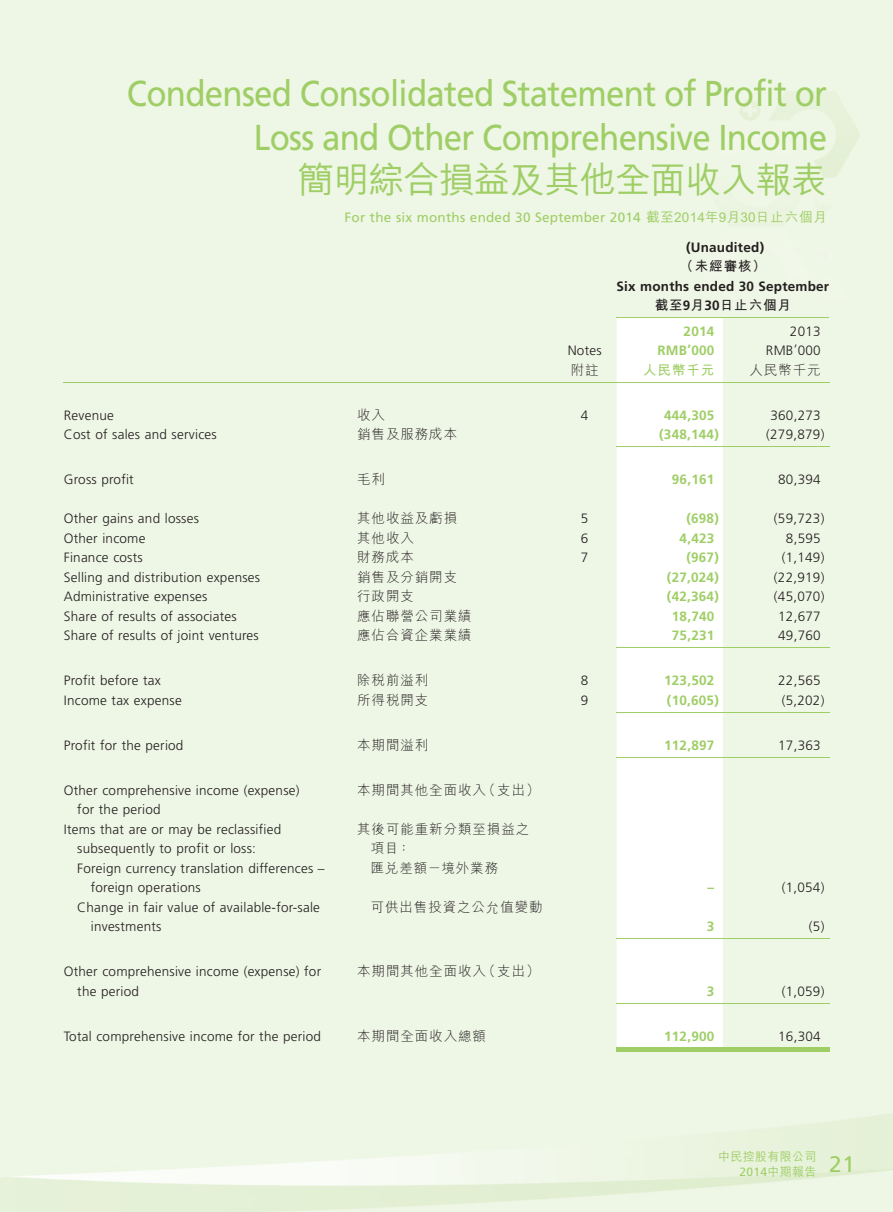
<style>
.page{position:relative;width:893px;height:1212px;background:#eef6e5}
.page>*{position:absolute;margin:0;border:0;box-sizing:border-box;transform-origin:0 0}
.t1{font:36px/43.5px "Frutiger LT Std";letter-spacing:-.02em;color:#9fce66;text-align:right;scale:.92 1}
.t2{font:36px "M Hei HK Medium E Ten B5 H";letter-spacing:-.02em;color:#9fce66}
.t3{font:22.5px "Frutiger LT Std";color:#9fce66}
.t4{font:300 13.5px/19.5px "Frutiger LT Std";letter-spacing:.02em;color:#231f20}
.t5{font:13.5px/19.5px "M Hei HK Light E Ten B5 H";letter-spacing:.07em;color:#231f20}
.t6{font:700 13.5px "Frutiger LT Std";letter-spacing:.02em;color:#9fce66}
.t7{font:13.5px "Frutiger LT Std";letter-spacing:.02em;color:#9fce66}
.t8{font:700 13.5px "Frutiger LT Std";letter-spacing:.015em;color:#231f20}
.t9{font:13.5px "M Hei HK Bold E Ten B5 H";letter-spacing:.07em;color:#231f20}
.t10{font:13.5px "M Hei HK Bold E Ten B5 H";letter-spacing:.07em;color:#9fce66}
.t11{font:12px "M Hei HK Medium E Ten B5 H";letter-spacing:.03em;color:#9fce66}
.t12{font:12px "Frutiger LT Std";color:#9fce66}
.s1{font-family:"M Hei HK Medium E Ten B5 H"}
.s2{font-family:"Frutiger LT Std";font-weight:700}
</style>
<div class="page">
<img style="left:0;top:1113px;width:893px;height:99px">
<div style="left:617px;top:318px;width:106px;height:729px;background:#fff"></div>
<hr style="left:617px;top:317px;width:212px;height:1px;background:#9fce66">
<hr style="left:64px;top:382px;width:293px;height:1px;background:#9fce66">
<hr style="left:357px;top:382px;width:196px;height:1px;background:#9fce66">
<hr style="left:553px;top:382px;width:64px;height:1px;background:#9fce66">
<hr style="left:617px;top:382px;width:106px;height:1px;background:#9fce66">
<hr style="left:723px;top:382px;width:106px;height:1px;background:#9fce66">
<hr style="left:617px;top:446px;width:106px;height:1px;background:#9fce66">
<hr style="left:723px;top:446px;width:106px;height:1px;background:#9fce66">
<hr style="left:617px;top:647px;width:106px;height:1px;background:#9fce66">
<hr style="left:723px;top:647px;width:106px;height:1px;background:#9fce66">
<hr style="left:617px;top:712px;width:106px;height:1px;background:#9fce66">
<hr style="left:723px;top:712px;width:106px;height:1px;background:#9fce66">
<hr style="left:617px;top:757px;width:106px;height:1px;background:#9fce66">
<hr style="left:723px;top:757px;width:106px;height:1px;background:#9fce66">
<hr style="left:617px;top:938px;width:106px;height:1px;background:#9fce66">
<hr style="left:723px;top:938px;width:106px;height:1px;background:#9fce66">
<hr style="left:617px;top:1003px;width:106px;height:1px;background:#9fce66">
<hr style="left:723px;top:1003px;width:106px;height:1px;background:#9fce66">
<hr style="left:617px;top:1047px;width:106px;height:4px;background:#9fce66">
<hr style="left:723px;top:1047px;width:106px;height:4px;background:#9fce66">
<h1 class="t1" style="left:127px;top:74px;width:763px">Condensed Consolidated Statement of Profit or<br>Loss and Other Comprehensive Income</h1>
<h1 class="t2" style="left:298px;top:166px;width:530px">簡明綜合損益及其他全面收入報表</h1>
<p class="t7" style="left:345px;top:211px;width:484px">For the six months ended 30 September 2014 <span class="s1">截至2014年9月30日止六個月</span></p>
<p class="t8" style="left:686px;top:240px;width:80px">(Unaudited)</p>
<p class="t9" style="left:680px;top:261px;width:88px">（未經審核）</p>
<p class="t8" style="left:617px;top:279px;width:214px">Six months ended 30 September</p>
<p class="t9" style="left:655px;top:300px;width:138px">截至<span class="s2">9</span>月<span class="s2">30</span>日止六個月</p>
<p class="t6" style="left:684px;top:324px;width:32px">2014</p>
<p class="t4" style="left:790px;top:322px;width:32px">2013</p>
<p class="t4" style="left:568px;top:341px;width:35px">Notes</p>
<p class="t6" style="left:657px;top:344px;width:58px">RMB’000</p>
<p class="t4" style="left:766px;top:341px;width:56px">RMB’000</p>
<p class="t5" style="left:571px;top:362px;width:29px">附註</p>
<p class="t10" style="left:643px;top:364px;width:73px">人民幣千元</p>
<p class="t5" style="left:749px;top:362px;width:73px">人民幣千元</p>
<p class="t4" style="left:64px;top:406px;width:52px">Revenue</p>
<p class="t5" style="left:357px;top:407px;width:29px">收入</p>
<p class="t4" style="left:581px;top:406px;width:9px">4</p>
<p class="t6" style="left:664px;top:408px;width:52px">444,305</p>
<p class="t4" style="left:770px;top:406px;width:52px">360,273</p>
<p class="t4" style="left:64px;top:425px;width:155px">Cost of sales and services</p>
<p class="t5" style="left:357px;top:426px;width:101px">銷售及服務成本</p>
<p class="t6" style="left:659px;top:428px;width:61px">(348,144)</p>
<p class="t4" style="left:766px;top:425px;width:60px">(279,879)</p>
<p class="t4" style="left:64px;top:470px;width:72px">Gross profit</p>
<p class="t5" style="left:357px;top:471px;width:29px">毛利</p>
<p class="t6" style="left:672px;top:473px;width:44px">96,161</p>
<p class="t4" style="left:778px;top:470px;width:44px">80,394</p>
<p class="t4" style="left:64px;top:509px;width:137px">Other gains and losses</p>
<p class="t5" style="left:357px;top:510px;width:101px">其他收益及虧損</p>
<p class="t4" style="left:581px;top:509px;width:9px">5</p>
<p class="t6" style="left:686px;top:512px;width:34px">(698)</p>
<p class="t4" style="left:774px;top:509px;width:52px">(59,723)</p>
<p class="t4" style="left:64px;top:529px;width:83px">Other income</p>
<p class="t5" style="left:357px;top:530px;width:58px">其他收入</p>
<p class="t4" style="left:581px;top:529px;width:9px">6</p>
<p class="t6" style="left:680px;top:531px;width:36px">4,423</p>
<p class="t4" style="left:786px;top:529px;width:36px">8,595</p>
<p class="t4" style="left:64px;top:548px;width:81px">Finance costs</p>
<p class="t5" style="left:357px;top:549px;width:58px">財務成本</p>
<p class="t4" style="left:581px;top:548px;width:9px">7</p>
<p class="t6" style="left:686px;top:551px;width:34px">(967)</p>
<p class="t4" style="left:782px;top:548px;width:44px">(1,149)</p>
<p class="t4" style="left:64px;top:568px;width:198px">Selling and distribution expenses</p>
<p class="t5" style="left:357px;top:569px;width:101px">銷售及分銷開支</p>
<p class="t6" style="left:667px;top:570px;width:53px">(27,024)</p>
<p class="t4" style="left:774px;top:568px;width:52px">(22,919)</p>
<p class="t4" style="left:64px;top:587px;width:145px">Administrative expenses</p>
<p class="t5" style="left:357px;top:588px;width:58px">行政開支</p>
<p class="t6" style="left:667px;top:590px;width:53px">(42,364)</p>
<p class="t4" style="left:774px;top:587px;width:52px">(45,070)</p>
<p class="t4" style="left:64px;top:607px;width:174px">Share of results of associates</p>
<p class="t5" style="left:357px;top:608px;width:116px">應佔聯營公司業績</p>
<p class="t6" style="left:672px;top:609px;width:44px">18,740</p>
<p class="t4" style="left:778px;top:607px;width:44px">12,677</p>
<p class="t4" style="left:64px;top:626px;width:197px">Share of results of joint ventures</p>
<p class="t5" style="left:357px;top:627px;width:116px">應佔合資企業業績</p>
<p class="t6" style="left:672px;top:629px;width:44px">75,231</p>
<p class="t4" style="left:778px;top:626px;width:44px">49,760</p>
<p class="t4" style="left:64px;top:671px;width:99px">Profit before tax</p>
<p class="t5" style="left:357px;top:672px;width:73px">除稅前溢利</p>
<p class="t4" style="left:581px;top:671px;width:9px">8</p>
<p class="t6" style="left:664px;top:674px;width:52px">123,502</p>
<p class="t4" style="left:778px;top:671px;width:44px">22,565</p>
<p class="t4" style="left:64px;top:691px;width:120px">Income tax expense</p>
<p class="t5" style="left:357px;top:692px;width:73px">所得稅開支</p>
<p class="t4" style="left:581px;top:691px;width:9px">9</p>
<p class="t6" style="left:667px;top:693px;width:53px">(10,605)</p>
<p class="t4" style="left:782px;top:691px;width:44px">(5,202)</p>
<p class="t4" style="left:64px;top:736px;width:121px">Profit for the period</p>
<p class="t5" style="left:357px;top:737px;width:73px">本期間溢利</p>
<p class="t6" style="left:664px;top:738px;width:52px">112,897</p>
<p class="t4" style="left:778px;top:736px;width:44px">17,363</p>
<p class="t4" style="left:77px;top:781px;width:224px;text-indent:-14px">Other comprehensive income (expense) for the period</p>
<p class="t5" style="left:357px;top:782px;width:184px">本期間其他全面收入（支出）</p>
<p class="t4" style="left:77px;top:820px;width:205px;text-indent:-14px">Items that are or may be reclassified subsequently to profit or loss:</p>
<p class="t5" style="left:371px;top:821px;width:160px;text-indent:-13px">其後可能重新分類至損益之項目：</p>
<p class="t4" style="left:91px;top:859px;width:235px;text-indent:-13px">Foreign currency translation differences – foreign operations</p>
<p class="t5" style="left:371px;top:860px;width:129px">匯兌差額－境外業務</p>
<p class="t6" style="left:708px;top:881px;width:8px">–</p>
<p class="t4" style="left:782px;top:878px;width:44px">(1,054)</p>
<p class="t4" style="left:91px;top:898px;width:231px;text-indent:-13px">Change in fair value of available-for-sale investments</p>
<p class="t5" style="left:371px;top:899px;width:174px">可供出售投資之公允值變動</p>
<p class="t4" style="left:77px;top:962px;width:245px;text-indent:-14px">Other comprehensive income (expense) for the period</p>
<p class="t5" style="left:357px;top:963px;width:184px">本期間其他全面收入（支出）</p>
<p class="t6" style="left:707px;top:920px;width:9px">3</p>
<p class="t4" style="left:809px;top:917px;width:17px">(5)</p>
<p class="t6" style="left:707px;top:984px;width:9px">3</p>
<p class="t4" style="left:782px;top:982px;width:44px">(1,059)</p>
<p class="t4" style="left:64px;top:1027px;width:259px">Total comprehensive income for the period</p>
<p class="t5" style="left:357px;top:1028px;width:130px">本期間全面收入總額</p>
<p class="t6" style="left:664px;top:1029px;width:52px">112,900</p>
<p class="t4" style="left:778px;top:1027px;width:44px">16,304</p>
<p class="t11" style="left:718px;top:1152px;width:100px">中民控股有限公司</p>
<p class="t12" style="left:739px;top:1166px;width:79px">2014<span class="s1">中期報告</span></p>
<h2 class="t3" style="left:829px;top:1153px;width:27px">21</h2>
</div>
